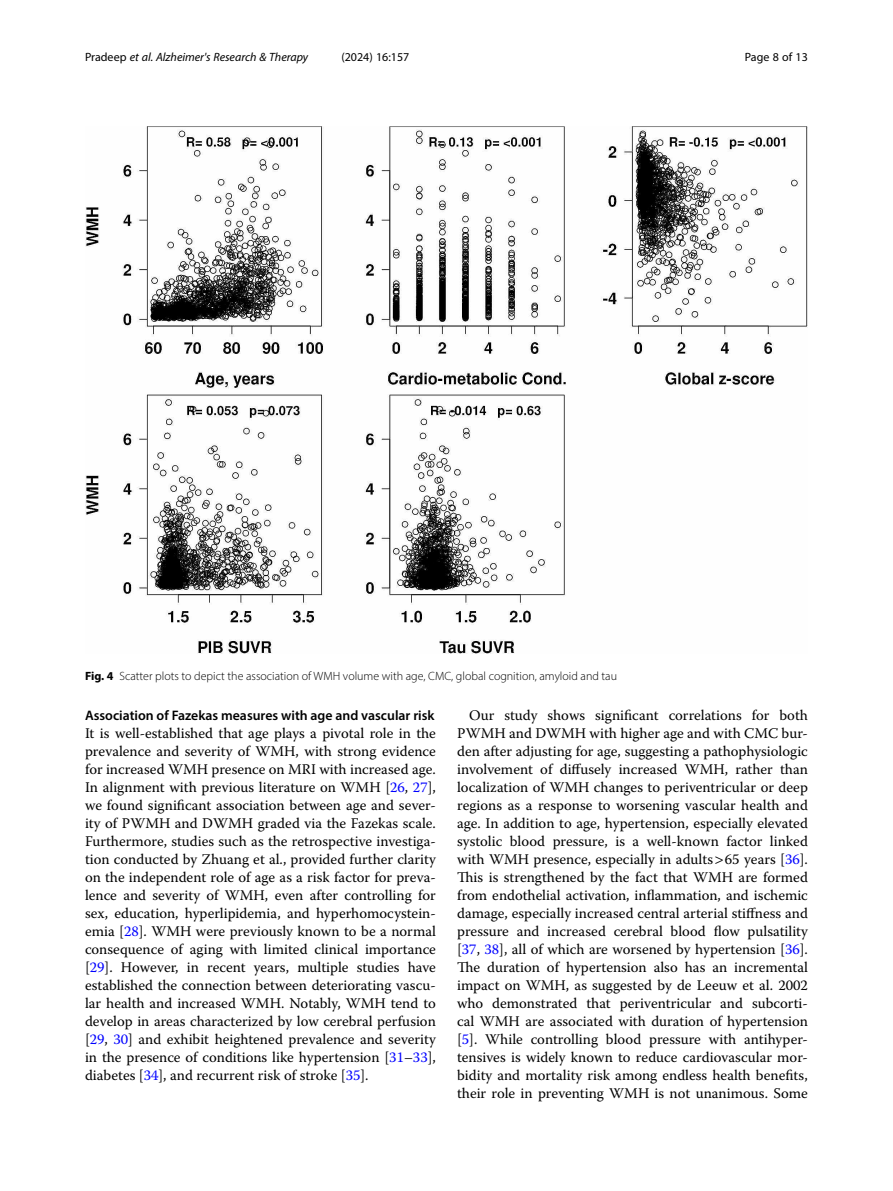
<style>
.page{position:relative;width:893px;height:1191px;background:#fff}
.page>*{position:absolute;margin:0;border:0;box-sizing:border-box;transform-origin:0 0}
.Body_Text_Indent{font:14.7px/18px "Warnock Pro";color:#000;text-align:justify}
.Body_Text{font:14.7px/18px "Warnock Pro";color:#000;text-align:justify}
.Head_2{font:600 13.8px "Myriad Pro";color:#000}
.Figure_Caption{font:300 12px "Myriad Pro";color:#000}
.t1{font:italic 12px "Myriad Pro";color:#000}
.t2{font:12px "Myriad Pro";color:#000}
.s1{font-style:normal}
.s2{font-weight:700}
.s3{color:#00f}
</style>
<div class="page">
<img style="left:85px;top:126px;width:723px;height:527px">
<p class="t1" style="left:85px;top:50px;width:225px"><span class="s1">Pradeep</span> et al. Alzheimer's Research &amp; Therapy</p>
<p class="t2" style="left:341px;top:50px;width:70px">(2024) 16:157</p>
<p class="t2" style="left:745px;top:50px;width:65px">Page 8 of 13</p>
<p class="Figure_Caption" style="left:85px;top:669px;width:534px"><span class="s2">Fig. 4</span> Scatter plots to depict the association of WMH volume with age, CMC, global cognition, amyloid and tau</p>
<p class="Head_2" style="left:85px;top:707px;width:351px">Association of Fazekas measures with age and vascular risk</p>
<p class="Body_Text" style="left:85px;top:724px;width:352px">It is well-established that age plays a pivotal role in the prevalence and severity of WMH, with strong evidence for increased WMH presence on MRI with increased age.<br>In alignment with previous literature on WMH [<span class="s3">26</span>, <span class="s3">27</span>], we found significant association between age and sever&shy;ity of PWMH and DWMH graded via the Fazekas scale.<br>Furthermore, studies such as the retrospective investiga&shy;tion conducted by Zhuang et al., provided further clarity on the independent role of age as a risk factor for preva&shy;lence and severity of WMH, even after controlling for sex, education, hyperlipidemia, and hyperhomocystein&shy;emia [<span class="s3">28</span>]. WMH were previously known to be a normal consequence of aging with limited clinical importance [<span class="s3">29</span>]. However, in recent years, multiple studies have established the connection between deteriorating vascu&shy;lar health and increased WMH. Notably, WMH tend to develop in areas characterized by low cerebral perfusion [<span class="s3">29</span>, <span class="s3">30</span>] and exhibit heightened prevalence and severity in the presence of conditions like hypertension [<span class="s3">31</span>–<span class="s3">33</span>], diabetes [<span class="s3">34</span>], and recurrent risk of stroke [<span class="s3">35</span>].</p>
<p class="Body_Text_Indent" style="left:457px;top:706px;width:352px;text-indent:12px">Our study shows significant correlations for both PWMH and DWMH with higher age and with CMC bur&shy;den after adjusting for age, suggesting a pathophysiologic involvement of diffusely increased WMH, rather than localization of WMH changes to periventricular or deep regions as a response to worsening vascular health and age. In addition to age, hypertension, especially elevated systolic blood pressure, is a well-known factor linked with WMH presence, especially in adults 65 years [<span class="s3">36</span>].<br>This is strengthened by the fact that WMH are formed from endothelial activation, inflammation, and ischemic damage, especially increased central arterial stiffness and pressure and increased cerebral blood flow pulsatility [<span class="s3">37</span>, <span class="s3">38</span>], all of which are worsened by hypertension [<span class="s3">36</span>].<br>The duration of hypertension also has an incremental impact on WMH, as suggested by de Leeuw et al. 2002 who demonstrated that periventricular and subcorti&shy;cal WMH are associated with duration of hypertension [<span class="s3">5</span>]. While controlling blood pressure with antihyper&shy;tensives is widely known to reduce cardiovascular mor&shy;bidity and mortality risk among endless health benefits, their role in preventing WMH is not unanimous. Some</p>
</div>
